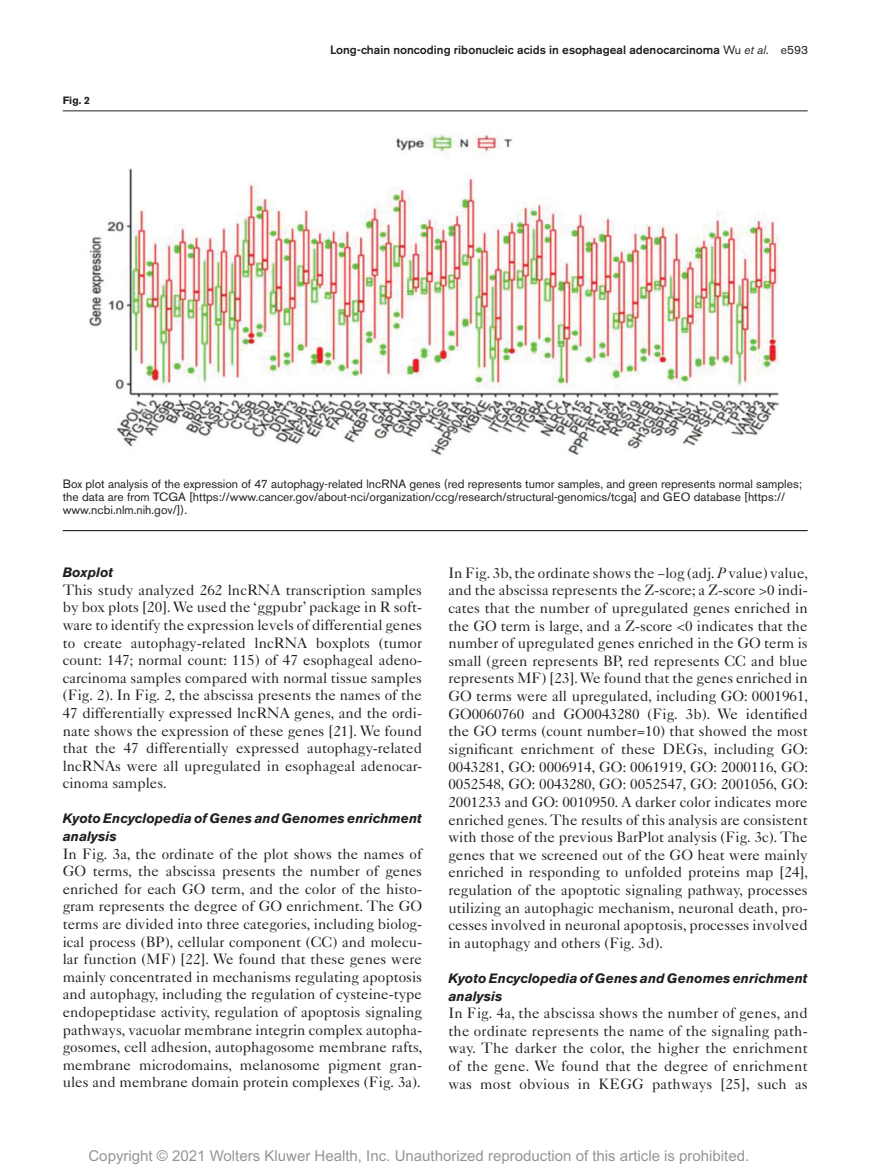
<style>
.page{position:relative;width:881px;height:1174px;background:#fff}
.page>*{position:absolute;margin:0;border:0;box-sizing:border-box;transform-origin:0 0}
.t1{font:15px/17.5px "Caslon 540 LT Std";color:#231f20;text-align:justify}
.t2{font:15px "Arial MT Std";color:#939598}
.t3{font:italic 700 13.5px/17.7px "Akzidenz Grotesk BE";color:#231f20}
.t4{font:12px/12.8px "Akzidenz Grotesk BE";color:#231f20}
.t5{font:500 12px "Akzidenz Grotesk BE";color:#231f20}
.t6{font:700 10.5px "Akzidenz Grotesk BE";color:#231f20}
.s1{font-weight:400}
.s2{font-weight:400;font-style:italic}
.s3{font-style:italic}
</style>
<div class="page">
<img style="left:89px;top:132px;width:691px;height:323px">
<hr style="left:63px;top:111px;width:744px;height:1px;background:#231f20">
<hr style="left:63px;top:530px;width:744px;height:1px;background:#231f20">
<p class="t6" style="left:63px;top:94px;width:29px">Fig. 2</p>
<p class="t5" style="left:330px;top:42px;width:479px">Long-chain noncoding ribonucleic acids in esophageal adenocarcinoma <span class="s1">Wu</span> <span class="s2">et al</span><span class="s1">. e593</span></p>
<p class="t4" style="left:63px;top:477px;width:740px">Box plot analysis of the expression of 47 autophagy-related lncRNA genes (red represents tumor samples, and green represents normal samples; the data are from TCGA [https://www.cancer.gov/about-nci/organization/ccg/research/structural-genomics/tcga] and GEO database [https:// www.ncbi.nlm.nih.gov/]).</p>
<p class="t3" style="left:63px;top:564px;width:52px">Boxplot</p>
<p class="t1" style="left:63px;top:581px;width:361px">This study analyzed 262 lncRNA transcription samples by box plots [20]. We used the ‘ggpubr’ package in R soft&shy;ware to identify the expression levels of differential genes to create autophagy-related lncRNA boxplots (tumor count: 147; normal count: 115) of 47 esophageal adeno&shy;carcinoma samples compared with normal tissue samples (Fig. 2). In Fig. 2, the abscissa presents the names of the 47 differentially expressed lncRNA genes, and the ordi&shy;nate shows the expression of these genes [21]. We found that the 47 differentially expressed autophagy-related lncRNAs were all upregulated in esophageal adenocar&shy;cinoma samples.</p>
<p class="t3" style="left:63px;top:810px;width:360px">Kyoto Encyclopedia of Genes and Genomes enrichment analysis</p>
<p class="t1" style="left:63px;top:844px;width:361px">In Fig. 3a, the ordinate of the plot shows the names of GO terms, the abscissa presents the number of genes enriched for each GO term, and the color of the histo&shy;gram represents the degree of GO enrichment. The GO terms are divided into three categories, including biolog&shy;ical process (BP), cellular component (CC) and molecu&shy;lar function (MF) [22]. We found that these genes were mainly concentrated in mechanisms regulating apoptosis and autophagy, including the regulation of cysteine-type endopeptidase activity, regulation of apoptosis signaling pathways, vacuolar membrane integrin complex autopha&shy;gosomes, cell adhesion, autophagosome membrane rafts, membrane microdomains, melanosome pigment gran&shy;ules and membrane domain protein complexes (Fig. 3a).</p>
<p class="t1" style="left:448px;top:563px;width:361px">In Fig. 3b, the ordinate shows the −log (adj. <span class="s3">P</span> value) value, and the abscissa represents the Z-score; a Z-score &gt;0 indi&shy;cates that the number of upregulated genes enriched in the GO term is large, and a Z-score &lt;0 indicates that the number of upregulated genes enriched in the GO term is small (green represents BP, red represents CC and blue represents MF) [23]. We found that the genes enriched in GO terms were all upregulated, including GO: 0001961, GO0060760 and GO0043280 (Fig. 3b). We identified the GO terms (count number=10) that showed the most significant enrichment of these DEGs, including GO:<br>0043281, GO: 0006914, GO: 0061919, GO: 2000116, GO:<br>0052548, GO: 0043280, GO: 0052547, GO: 2001056, GO:<br>2001233 and GO: 0010950. A darker color indicates more enriched genes. The results of this analysis are consistent with those of the previous BarPlot analysis (Fig. 3c). The genes that we screened out of the GO heat were mainly enriched in responding to unfolded proteins map [24], regulation of the apoptotic signaling pathway, processes utilizing an autophagic mechanism, neuronal death, pro&shy;cesses involved in neuronal apoptosis, processes involved in autophagy and others (Fig. 3d).</p>
<p class="t3" style="left:448px;top:969px;width:360px">Kyoto Encyclopedia of Genes and Genomes enrichment analysis</p>
<p class="t1" style="left:448px;top:1004px;width:361px">In Fig. 4a, the abscissa shows the number of genes, and the ordinate represents the name of the signaling path&shy;way. The darker the color, the higher the enrichment of the gene. We found that the degree of enrichment was most obvious in KEGG pathways [25], such as</p>
<p class="t2" style="left:88px;top:1147px;width:662px">Copyright © 2021 Wolters Kluwer Health, Inc. Unauthorized reproduction of this article is prohibited.</p>
</div>
